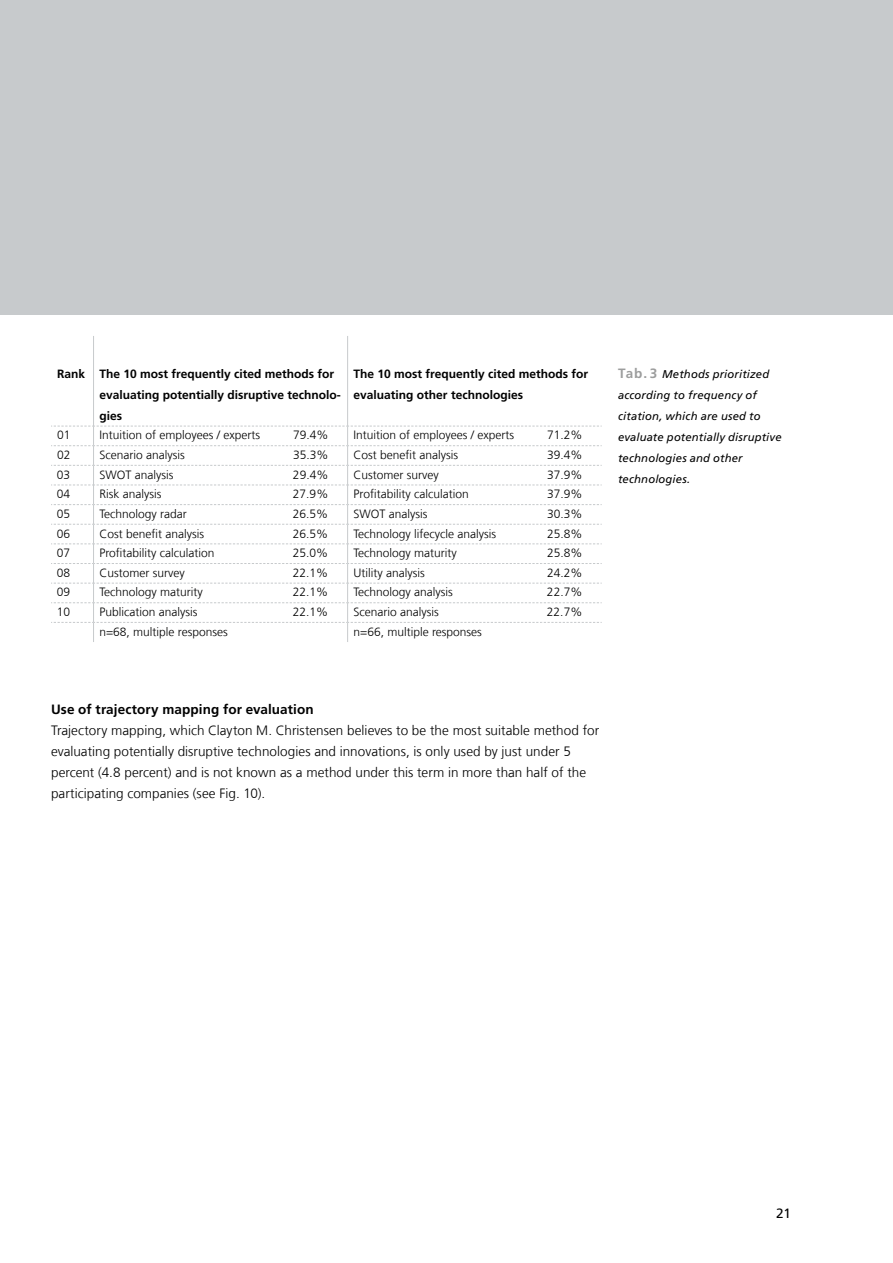
<style>
.page{position:relative;width:893px;height:1263px;background:#fff}
.page>*{position:absolute;margin:0;border:0;box-sizing:border-box;transform-origin:0 0}
.t1{font:300 13.5px/21px "Frutiger LT Com";letter-spacing:.005em;color:#000}
.t2{font:700 13.5px "Frutiger LT Com";letter-spacing:.005em;color:#000}
.t3{font:13.5px "Frutiger LT Com";color:#000}
.t4{font:300 12px "Frutiger LT Com";color:#000}
.t5{font:700 12px/21px "Frutiger LT Com";color:#000}
.t6{font:italic 11.25px/21px "Frutiger LT Com";letter-spacing:.015em;color:#000}
.s1{font-weight:700;font-style:normal;font-size:13.5px;color:#9c9d9d}
</style>
<div class="page">
<div style="left:0;top:0;width:893px;height:315px;background:#c7cacc"></div>
<hr style="left:347px;top:336px;width:1px;height:90px;background:#c7cacc">
<hr style="left:93px;top:336px;width:1px;height:90px;background:#c7cacc">
<svg style="left:51px;top:426px;width:551px;height:216px"></svg>
<p class="t5" style="left:100px;top:363px;width:243px;text-indent:-43px">Rank The 10 most frequently cited methods for evaluating potentially disruptive technolo&shy;gies</p>
<p class="t5" style="left:354px;top:363px;width:236px">The 10 most frequently cited methods for evaluating other technologies</p>
<p class="t4" style="left:57px;top:428px;width:15px">01</p>
<p class="t4" style="left:100px;top:428px;width:162px">Intuition of employees / experts</p>
<p class="t4" style="left:293px;top:428px;width:37px">79.4%</p>
<p class="t4" style="left:354px;top:428px;width:162px">Intuition of employees / experts</p>
<p class="t4" style="left:547px;top:428px;width:37px">71.2%</p>
<p class="t4" style="left:57px;top:448px;width:15px">02</p>
<p class="t4" style="left:100px;top:448px;width:87px">Scenario analysis</p>
<p class="t4" style="left:293px;top:448px;width:37px">35.3%</p>
<p class="t4" style="left:354px;top:448px;width:106px">Cost benefit analysis</p>
<p class="t4" style="left:547px;top:448px;width:37px">39.4%</p>
<p class="t4" style="left:57px;top:467px;width:15px">03</p>
<p class="t4" style="left:100px;top:467px;width:75px">SWOT analysis</p>
<p class="t4" style="left:293px;top:467px;width:37px">29.4%</p>
<p class="t4" style="left:354px;top:467px;width:87px">Customer survey</p>
<p class="t4" style="left:547px;top:467px;width:37px">37.9%</p>
<p class="t4" style="left:57px;top:487px;width:15px">04</p>
<p class="t4" style="left:99px;top:487px;width:64px">Risk analysis</p>
<p class="t4" style="left:293px;top:487px;width:37px">27.9%</p>
<p class="t4" style="left:354px;top:487px;width:117px">Profitability calculation</p>
<p class="t4" style="left:547px;top:487px;width:37px">37.9%</p>
<p class="t4" style="left:57px;top:507px;width:15px">05</p>
<p class="t4" style="left:99px;top:507px;width:89px">Technology radar</p>
<p class="t4" style="left:293px;top:507px;width:37px">26.5%</p>
<p class="t4" style="left:354px;top:507px;width:75px">SWOT analysis</p>
<p class="t4" style="left:547px;top:507px;width:37px">30.3%</p>
<p class="t4" style="left:57px;top:526px;width:15px">06</p>
<p class="t4" style="left:99px;top:526px;width:106px">Cost benefit analysis</p>
<p class="t4" style="left:293px;top:526px;width:37px">26.5%</p>
<p class="t4" style="left:354px;top:526px;width:144px">Technology lifecycle analysis</p>
<p class="t4" style="left:547px;top:526px;width:37px">25.8%</p>
<p class="t4" style="left:57px;top:546px;width:15px">07</p>
<p class="t4" style="left:99px;top:546px;width:117px">Profitability calculation</p>
<p class="t4" style="left:293px;top:546px;width:37px">25.0%</p>
<p class="t4" style="left:354px;top:546px;width:105px">Technology maturity</p>
<p class="t4" style="left:547px;top:546px;width:37px">25.8%</p>
<p class="t4" style="left:57px;top:566px;width:15px">08</p>
<p class="t4" style="left:99px;top:566px;width:87px">Customer survey</p>
<p class="t4" style="left:293px;top:566px;width:37px">22.1%</p>
<p class="t4" style="left:353px;top:566px;width:73px">Utility analysis</p>
<p class="t4" style="left:547px;top:566px;width:37px">24.2%</p>
<p class="t4" style="left:57px;top:585px;width:15px">09</p>
<p class="t4" style="left:99px;top:585px;width:105px">Technology maturity</p>
<p class="t4" style="left:293px;top:585px;width:37px">22.1%</p>
<p class="t4" style="left:353px;top:585px;width:101px">Technology analysis</p>
<p class="t4" style="left:547px;top:585px;width:37px">22.7%</p>
<p class="t4" style="left:57px;top:605px;width:15px">10</p>
<p class="t4" style="left:99px;top:605px;width:100px">Publication analysis</p>
<p class="t4" style="left:293px;top:605px;width:37px">22.1%</p>
<p class="t4" style="left:353px;top:605px;width:87px">Scenario analysis</p>
<p class="t4" style="left:547px;top:605px;width:37px">22.7%</p>
<p class="t4" style="left:99px;top:624px;width:130px">n=68, multiple responses</p>
<p class="t4" style="left:353px;top:624px;width:130px">n=66, multiple responses</p>
<p class="t6" style="left:618px;top:363px;width:165px"><span class="s1">Tab. 3</span> Methods prioritized according to frequency of citation, which are used to evaluate potentially disruptive technologies and other technologies.</p>
<p class="t2" style="left:51px;top:701px;width:264px">Use of trajectory mapping for evaluation</p>
<p class="t1" style="left:51px;top:720px;width:550px">Trajectory mapping, which Clayton M. Christensen believes to be the most suitable method for evaluating potentially disruptive technologies and innovations, is only used by just under 5 percent (4.8 percent) and is not known as a method under this term in more than half of the participating companies (see Fig. 10).</p>
<p class="t3" style="left:776px;top:1205px;width:16px">21</p>
</div>
